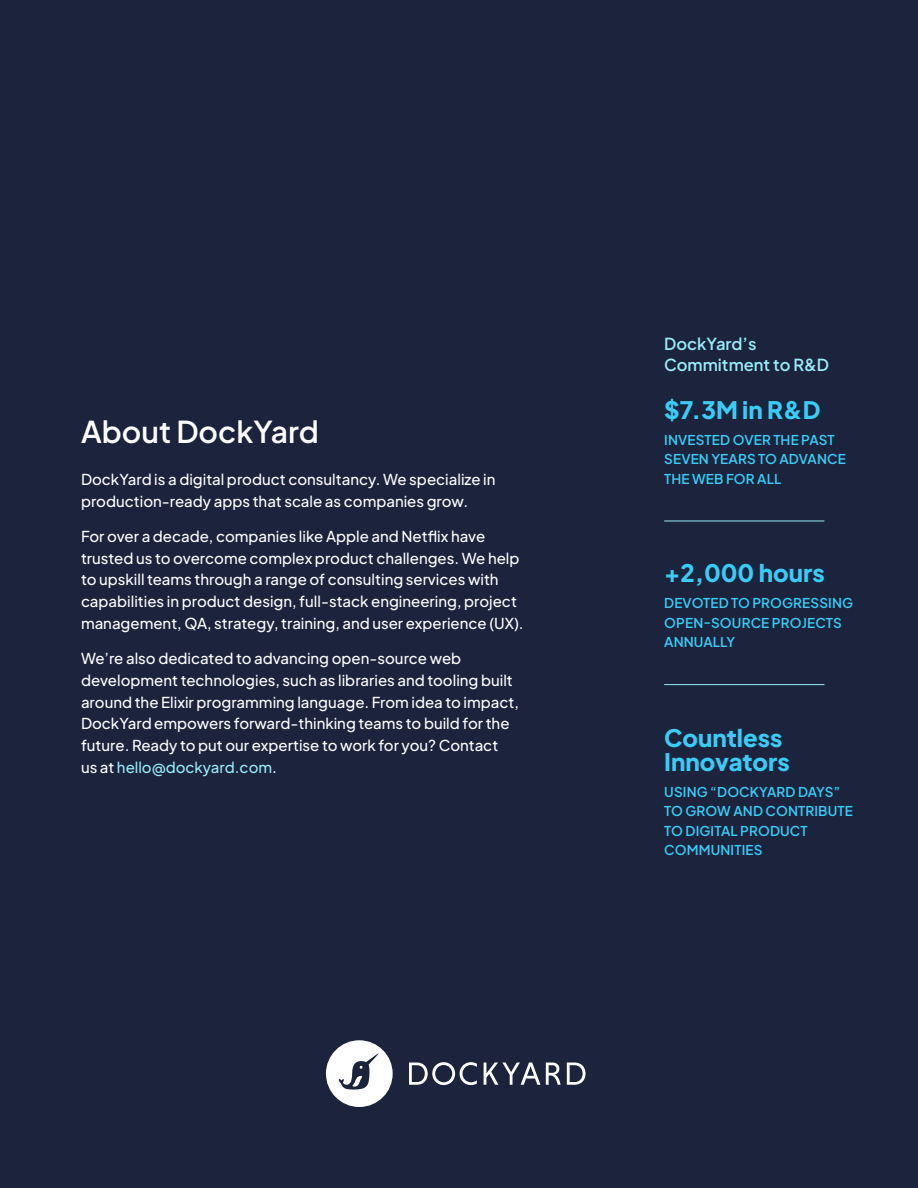
<style>
.page{position:relative;width:918px;height:1188px;background:#1c233c}
.page>*{position:absolute;margin:0;border:0;box-sizing:border-box;transform-origin:0 0}
.A_Head{font:600 30px "Plus Jakarta Sans";color:#fff}
.In_line_quote{font:800 24px/24px "Plus Jakarta Sans";color:#37cdf8}
.B_Head{font:600 16.5px/21px "Plus Jakarta Sans";color:#99ecfa}
.Body_Copy{font:500 15px/21.8px "Plus Jakarta Sans";color:#fff}
.B_Head-2{font:600 13.5px/19.5px "Plus Jakarta Sans";letter-spacing:.01em;color:#37cdf8}
.s1{color:#99ecfa}
</style>
<div class="page">
<hr style="left:664px;top:521px;width:160px;height:1px;background:#99ecfa">
<hr style="left:664px;top:684px;width:160px;height:1px;background:#99ecfa">
<svg style="left:326px;top:1040px;width:67px;height:67px"></svg>
<svg style="left:409px;top:1062px;width:68px;height:23px"></svg>
<svg style="left:484px;top:1063px;width:77px;height:22px"></svg>
<svg style="left:567px;top:1063px;width:19px;height:22px"></svg>
<p class="A_Head" style="left:81px;top:407px;width:240px">About DockYard</p>
<p class="Body_Copy" style="left:81px;top:467px;width:416px">DockYard is a digital product consultancy. We specialize in production-ready apps that scale as companies grow.</p>
<p class="Body_Copy" style="left:81px;top:524px;width:444px">For over a decade, companies like Apple and Netflix have trusted us to overcome complex product challenges. We help to upskill teams through a range of consulting services with capabilities in product design, full-stack engineering, project management, QA, strategy, training, and user experience (UX).</p>
<p class="Body_Copy" style="left:81px;top:646px;width:439px">We’re also dedicated to advancing open-source web development technologies, such as libraries and tooling built around the Elixir programming language. From idea to impact, DockYard empowers forward-thinking teams to build for the future. Ready to put our expertise to work for you? Contact<br>us at <span class="s1">hello@dockyard.com</span>.</p>
<p class="B_Head" style="left:664px;top:331px;width:166px">DockYard’s<br>Commitment to R&amp;D</p>
<p class="In_line_quote" style="left:664px;top:395px;width:158px">$7.3M in R&amp;D</p>
<p class="B_Head-2" style="left:664px;top:429px;width:183px">INVESTED OVER THE PAST<br>SEVEN YEARS TO ADVANCE<br>THE WEB FOR ALL</p>
<p class="In_line_quote" style="left:664px;top:559px;width:162px">+2,000 hours</p>
<p class="B_Head-2" style="left:664px;top:592px;width:190px">DEVOTED TO PROGRESSING<br>OPEN-SOURCE PROJECTS<br>ANNUALLY</p>
<p class="In_line_quote" style="left:664px;top:723px;width:127px">Countless<br>Innovators</p>
<p class="B_Head-2" style="left:664px;top:781px;width:190px">USING “DOCKYARD DAYS”<br>TO GROW AND CONTRIBUTE<br>TO DIGITAL PRODUCT<br>COMMUNITIES</p>
</div>
